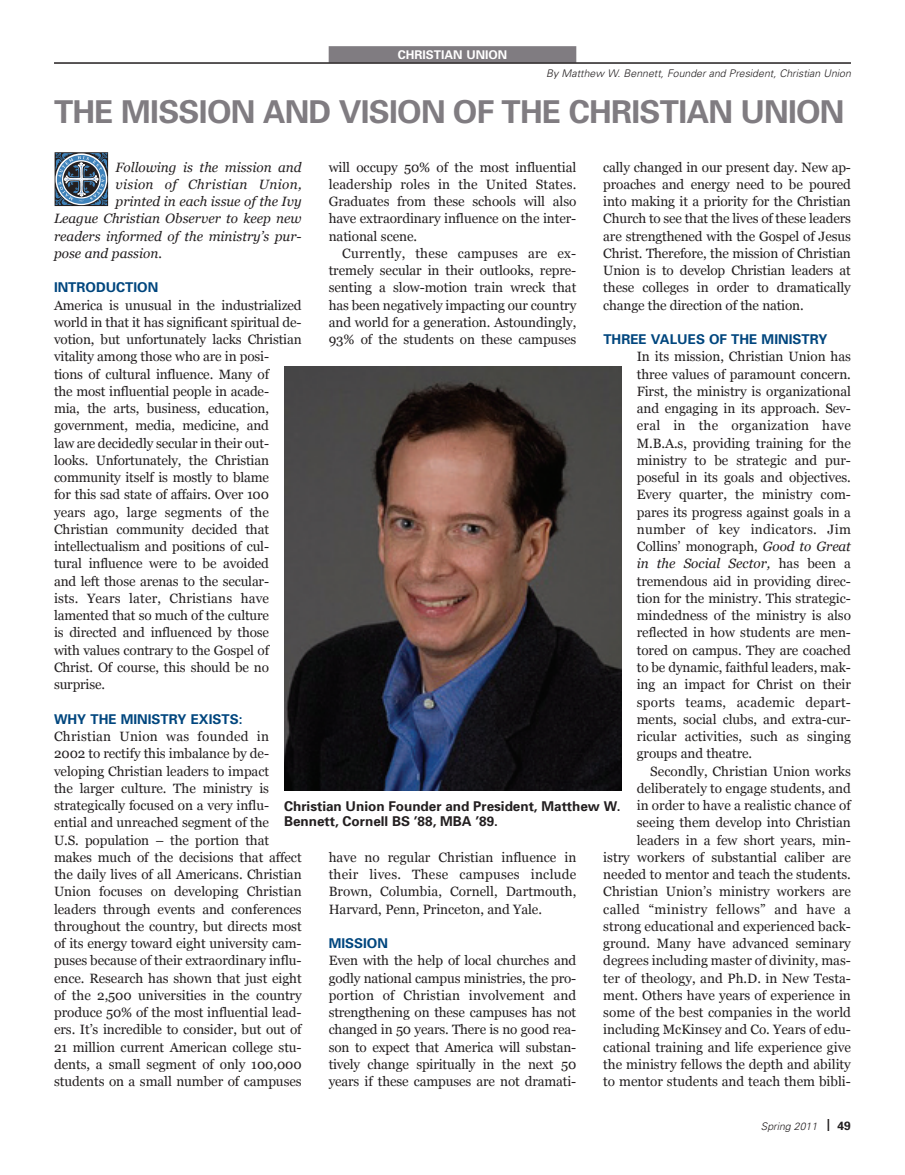
<style>
.page{position:relative;width:905px;height:1175px;background:#fff}
.page>*{position:absolute;margin:0;border:0;box-sizing:border-box;transform-origin:0 0}
.t1{font:700 31.5px "Univers";letter-spacing:-.02em;color:#807c81}
.t2{font:13.5px/17.2px "Georgia";letter-spacing:-.005em;color:#231f20;text-align:justify}
.t3{font:italic 13.5px "Georgia";color:#231f20}
.t4{font:700 13.5px/15.8px "Univers";color:#231f20}
.t5{font:700 13.5px "Univers";color:#00467e}
.t6{font:italic 13.5px "Georgia";letter-spacing:.025em;color:#231f20}
.t7{font:700 12px "Univers";color:#fff}
.t8{font:italic 300 10.5px "Univers";color:#231f20}
.s1{font-style:italic}
.s2{font-weight:700;font-style:normal;font-size:12px}
</style>
<div class="page">
<div style="left:328px;top:46px;width:248px;height:17px;background:#807c81"></div>
<hr style="left:54px;top:62px;width:796px;height:2px;background:#231f20">
<img style="left:284px;top:366px;width:337px;height:424px">
<svg style="left:55px;top:152px;width:53px;height:54px;background:#5f778d"></svg>
<p class="t7" style="left:398px;top:50px;width:111px">CHRISTIAN UNION</p>
<p class="t8" style="left:546px;top:70px;width:306px">By Matthew W. Bennett, Founder and President, Christian Union</p>
<h1 class="t1" style="left:54px;top:100px;width:791px">THE MISSION AND VISION OF THE CHRISTIAN UNION</h1>
<p class="t3" style="left:116px;top:159px;width:187px">Following is the mission and</p>
<p class="t6" style="left:116px;top:176px;width:188px">vision of Christian Union,</p>
<p class="t3" style="left:116px;top:194px;width:188px">printed in each issue of the Ivy</p>
<p class="t3" style="left:54px;top:211px;width:249px">League Christian Observer to keep new</p>
<p class="t3" style="left:54px;top:228px;width:249px">readers informed of the ministry’s pur-</p>
<p class="t3" style="left:54px;top:245px;width:109px">pose and passion.</p>
<p class="t5" style="left:54px;top:282px;width:106px">INTRODUCTION</p>
<p class="t2" style="left:54px;top:296px;width:249px;text-align:left">America is unusual in the industrialized world in that it has significant spiritual de&shy;votion, but unfortunately lacks Christian vitality among those who are in posi-<br>tions of cultural influence. Many of<br>the most influential people in acade-<br>mia, the arts, business, education, government, media, medicine, and<br>law are decidedly secular in their out&shy;looks. Unfortunately, the Christian community itself is mostly to blame<br>for this sad state of affairs. Over 100 years ago, large segments of the Christian community decided that intellectualism and positions of cul-<br>tural influence were to be avoided<br>and left those arenas to the secular-<br>ists. Years later, Christians have lamented that so much of the culture<br>is directed and influenced by those<br>with values contrary to the Gospel of Christ. Of course, this should be no surprise.</p>
<p class="t5" style="left:54px;top:714px;width:190px">WHY THE MINISTRY EXISTS:</p>
<p class="t2" style="left:54px;top:727px;width:249px;text-align:left">Christian Union was founded in 2002 to rectify this imbalance by de&shy;veloping Christian leaders to impact<br>the larger culture. The ministry is strategically focused on a very influ&shy;ential and unreached segment of the<br>U.S. population – the portion that makes much of the decisions that affect the daily lives of all Americans. Christian Union focuses on developing Christian leaders through events and conferences throughout the country, but directs most of its energy toward eight university cam&shy;puses because of their extraordinary influ&shy;ence. Research has shown that just eight of the 2,500 universities in the country produce 50% of the most influential lead&shy;ers. It’s incredible to consider, but out of 21 million current American college stu&shy;dents, a small segment of only 100,000 students on a small number of campuses</p>
<p class="t2" style="left:603px;top:158px;width:249px">cally changed in our present day. New ap&shy;proaches and energy need to be poured into making it a priority for the Christian Church to see that the lives of these leaders are strengthened with the Gospel of Jesus Christ. Therefore, the mission of Christian Union is to develop Christian leaders at these colleges in order to dramatically change the direction of the nation.</p>
<p class="t5" style="left:603px;top:334px;width:226px">THREE VALUES OF THE MINISTRY</p>
<p class="t2" style="left:636px;top:348px;width:216px">In its mission, Christian Union has three values of paramount concern.<br>First, the ministry is organizational and engaging in its approach. Sev&shy;eral in the organization have M.B.A.s, providing training for the ministry to be strategic and pur&shy;poseful in its goals and objectives.<br>Every quarter, the ministry com&shy;pares its progress against goals in a number of key indicators. Jim Collins’ monograph, <span class="s1">Good to Great in the Social Sector,</span> has been a tremendous aid in providing direc&shy;tion for the ministry. This strategic&shy;mindedness of the ministry is also reflected in how students are men&shy;tored on campus. They are coached to be dynamic, faithful leaders, mak&shy;ing an impact for Christ on their sports teams, academic depart&shy;ments, social clubs, and extra-cur&shy;ricular activities, such as singing groups and theatre.</p>
<p class="t2" style="left:603px;top:762px;width:249px;text-align:right">Secondly, Christian Union works deliberately to engage students, and<br>in order to have a realistic chance of seeing them develop into Christian leaders in a few short years, min-<br>istry workers of substantial caliber are needed to mentor and teach the students.<br>Christian Union’s ministry workers are called “ministry fellows” and have a strong educational and experienced back&shy;ground. Many have advanced seminary degrees including master of divinity, mas&shy;ter of theology, and Ph.D. in New Testa&shy;ment. Others have years of experience in some of the best companies in the world including McKinsey and Co. Years of edu&shy;cational training and life experience give the ministry fellows the depth and ability to mentor students and teach them bibli-</p>
<p class="t2" style="left:329px;top:158px;width:249px">will occupy 50% of the most influential leadership roles in the United States.<br>Graduates from these schools will also have extraordinary influence on the inter&shy;national scene.</p>
<p class="t2" style="left:329px;top:244px;width:249px;text-indent:14px">Currently, these campuses are ex&shy;tremely secular in their outlooks, repre&shy;senting a slow-motion train wreck that has been negatively impacting our country and world for a generation. Astoundingly, 93% of the students on these campuses</p>
<p class="t4" style="left:284px;top:799px;width:338px">Christian Union Founder and President, Matthew W.<br>Bennett, Cornell BS ’88, MBA ’89.</p>
<p class="t2" style="left:329px;top:848px;width:249px">have no regular Christian influence in their lives. These campuses include Brown, Columbia, Cornell, Dartmouth, Harvard, Penn, Princeton, and Yale.</p>
<p class="t5" style="left:328px;top:938px;width:61px">MISSION</p>
<p class="t2" style="left:328px;top:952px;width:249px">Even with the help of local churches and godly national campus ministries, the pro&shy;portion of Christian involvement and strengthening on these campuses has not changed in 50 years. There is no good rea&shy;son to expect that America will substan&shy;tively change spiritually in the next 50 years if these campuses are not dramati-</p>
<p class="t8" style="left:761px;top:1122px;width:91px">Spring 2011 <span class="s2">| 49</span></p>
</div>
